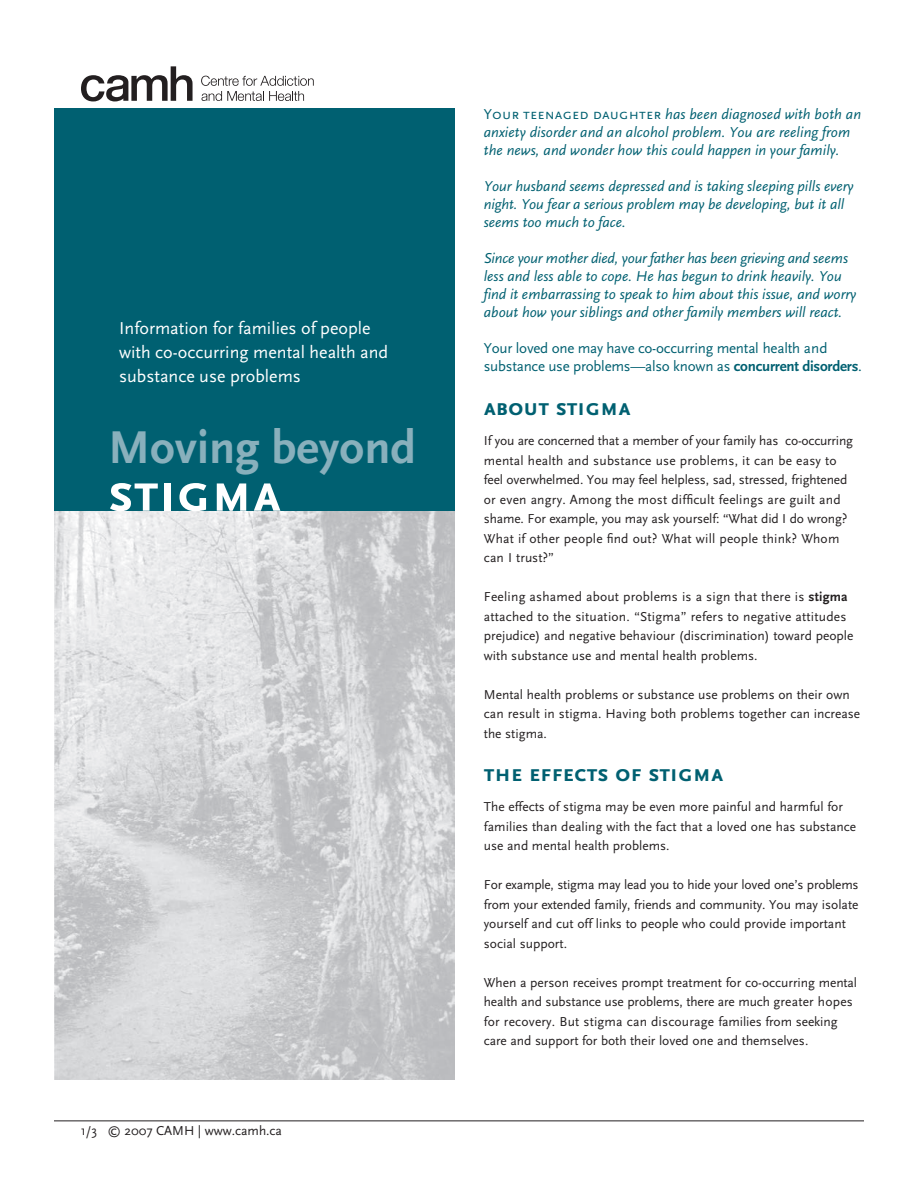
<style>
.page{position:relative;width:918px;height:1188px;background:#fff}
.page>*{position:absolute;margin:0;border:0;box-sizing:border-box;transform-origin:0 0}
.t1{font:700 55.5px "Scala Sans Caps";color:#fff}
.t2{font:700 48px "Scala Sans";color:#89b0bc}
.t3{font:700 24px "Scala Sans Caps";color:#006071}
.t4{font:18px/24px "Scala Sans";color:#fff}
.t5{font:italic 15px/18px "Scala Sans";color:#006071}
.t6{font:15px/18px "Scala Sans";letter-spacing:-.015em;color:#006071}
.t7{font:13.5px/19.5px "Scala Sans";color:#231f20}
.t8{font:13.5px "Scala Sans Pro";color:#231f20}
.s1{font-style:normal}
.s2{font-family:"Scala Sans Caps";font-style:normal}
.s3{font-weight:700}
</style>
<div class="page">
<hr style="left:54px;top:1120px;width:810px;height:1px;background:#231f20">
<svg style="left:201px;top:76px;width:113px;height:25px"></svg>
<svg style="left:81px;top:66px;width:112px;height:35px"></svg>
<img style="left:54px;top:511px;width:350px;height:569px">
<img style="left:254px;top:511px;width:200px;height:466px">
<img style="left:404px;top:976px;width:50px;height:104px">
<div style="left:54px;top:108px;width:400px;height:403px;background:#006071"></div>
<h3 class="t4" style="left:119px;top:316px;width:271px">Information for families of people with co-occurring mental health and substance use problems</h3>
<h2 class="t2" style="left:108px;top:421px;width:310px">Moving beyond</h2>
<h1 class="t1" style="left:108px;top:462px;width:175px">stigma</h1>
<p class="t8" style="left:81px;top:1122px;width:203px">1/3 © 2007 CAMH | www.camh.ca</p>
<p class="t5" style="left:484px;top:106px;width:379px"><span class="s1">Y</span><span class="s2">our teenaged daughter</span> has been diagnosed with both an anxiety disorder and an alcohol problem. You are reeling from the news, and wonder how this could happen in your family.</p>
<p class="t5" style="left:484px;top:178px;width:371px">Your husband seems depressed and is taking sleeping pills every night. You fear a serious problem may be developing, but it all seems too much to face.</p>
<p class="t5" style="left:484px;top:250px;width:374px">Since your mother died, your father has been grieving and seems less and less able to cope. He has begun to drink heavily. You find it embarrassing to speak to him about this issue, and worry about how your siblings and other family members will react.</p>
<p class="t6" style="left:484px;top:340px;width:380px">Your loved one may have co-occurring mental health and substance use problems—also known as <span class="s3">concurrent disorders</span>.</p>
<h3 class="t3" style="left:484px;top:394px;width:148px">about stigma</h3>
<p class="t7" style="left:484px;top:431px;width:371px">If you are concerned that a member of your family has co-occurring mental health and substance use problems, it can be easy to feel overwhelmed. You may feel helpless, sad, stressed, frightened or even angry. Among the most difficult feelings are guilt and shame. For example, you may ask yourself: “What did I do wrong?<br>What if other people find out? What will people think? Whom can I trust?”</p>
<p class="t7" style="left:484px;top:587px;width:371px">Feeling ashamed about problems is a sign that there is <span class="s3">stigma </span>attached to the situation. “Stigma” refers to negative attitudes prejudice) and negative behaviour (discrimination) toward people with substance use and mental health problems.</p>
<p class="t7" style="left:484px;top:685px;width:378px">Mental health problems or substance use problems on their own can result in stigma. Having both problems together can increase the stigma.</p>
<h3 class="t3" style="left:484px;top:760px;width:241px">the effects of stigma</h3>
<p class="t7" style="left:484px;top:797px;width:374px">The effects of stigma may be even more painful and harmful for families than dealing with the fact that a loved one has substance use and mental health problems.</p>
<p class="t7" style="left:484px;top:875px;width:376px">For example, stigma may lead you to hide your loved one’s problems from your extended family, friends and community. You may isolate yourself and cut off links to people who could provide important social support.</p>
<p class="t7" style="left:484px;top:973px;width:375px">When a person receives prompt treatment for co-occurring mental health and substance use problems, there are much greater hopes for recovery. But stigma can discourage families from seeking care and support for both their loved one and themselves.</p>
</div>
